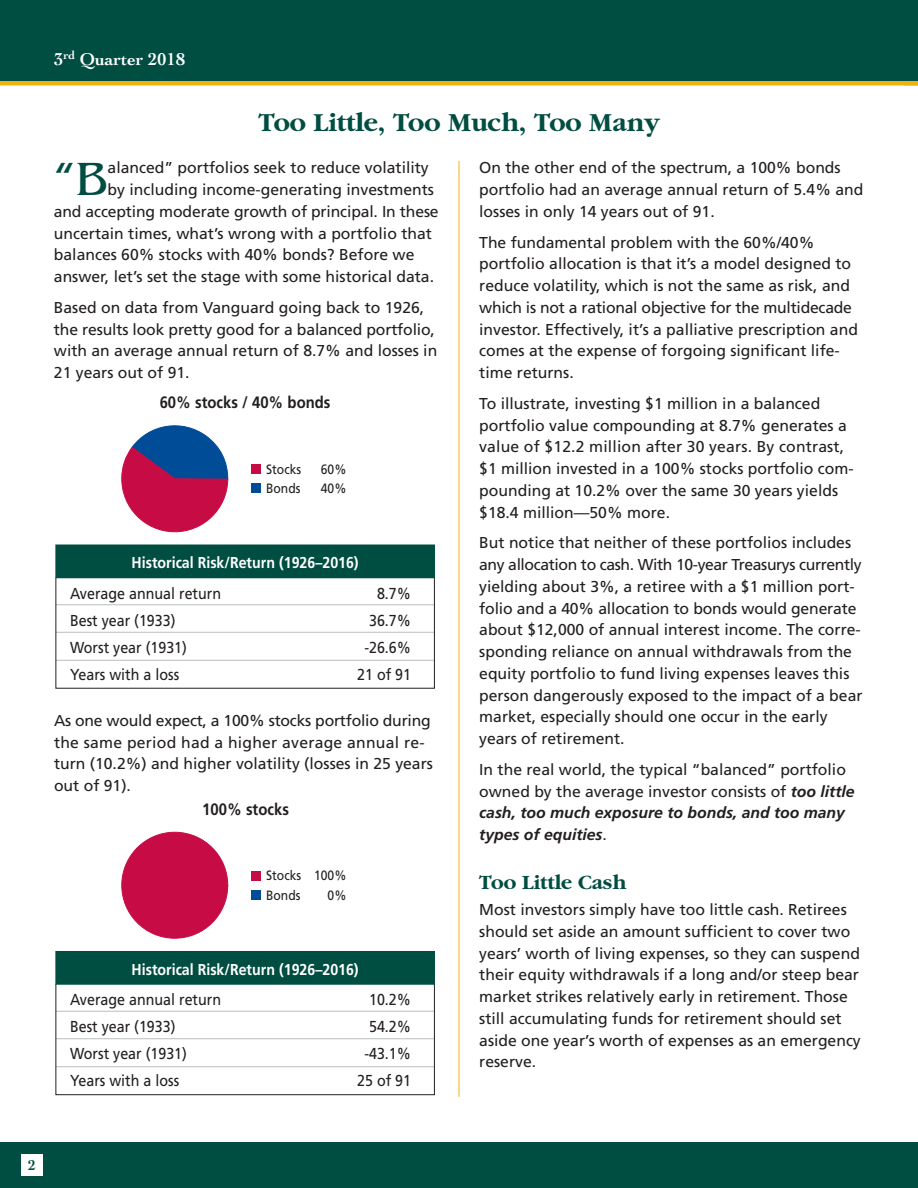
<style>
.page{position:relative;width:918px;height:1188px;background:#fff}
.page>*{position:absolute;margin:0;border:0;box-sizing:border-box;transform-origin:0 0}
.Body_Text{font:48.75px "Benguiat";color:#004d41}
.Headline_1{font:700 27px "Garamond";color:#004d41}
.Subhead{font:700 21px "Garamond";color:#004d41}
.t1{font:700 18px "Cochin LT Std";color:#fff}
.t2{font:700 16.5px "Frutiger";color:#231f20;scale:.9 1}
.t3{font:15.9px "Frutiger";color:#231f20;scale:.9 1}
.Body_Text-2{font:15.75px/21.8px "Frutiger";color:#231f20}
.t4{font:700 15.75px "Frutiger";color:#fff;scale:.9 1}
.t5{font:700 15px "Cochin LT Std";color:#004d41}
.t6{font:13.5px/19.5px "Frutiger";color:#231f20;scale:.9 1}
.s1{font-weight:700;font-style:italic}
</style>
<div class="page">
<div style="left:0;top:0;width:918px;height:83px;background:#004d41"></div>
<div style="left:0;top:81px;width:918px;height:5px;background:#efb310"></div>
<hr style="left:459px;top:161px;width:1px;height:936px;background:#efb211">
<div style="left:0;top:1143px;width:918px;height:45px;background:#004d41"></div>
<div style="left:21px;top:1155px;width:21px;height:21px;background:#fff"></div>
<hr style="left:56px;top:604px;width:379px;height:1px;background:#bcbdc0">
<hr style="left:56px;top:632px;width:379px;height:1px;background:#bcbdc0">
<hr style="left:56px;top:660px;width:379px;height:1px;background:#bcbdc0">
<div style="left:56px;top:577px;width:379px;height:112px;border:1px solid #231f20"></div>
<div style="left:56px;top:545px;width:378px;height:33px;background:#004d41"></div>
<svg style="left:122px;top:425px;width:106px;height:107px"></svg>
<div style="left:251px;top:465px;width:10px;height:9px;background:#c70b45"></div>
<div style="left:251px;top:483px;width:10px;height:10px;background:#004c97"></div>
<hr style="left:56px;top:1011px;width:379px;height:1px;background:#bcbdc0">
<hr style="left:56px;top:1038px;width:379px;height:1px;background:#bcbdc0">
<hr style="left:56px;top:1066px;width:379px;height:1px;background:#bcbdc0">
<div style="left:56px;top:984px;width:379px;height:111px;border:1px solid #231f20"></div>
<div style="left:56px;top:951px;width:378px;height:33px;background:#004d41"></div>
<div style="left:56px;top:951px;width:379px;height:34px;border:1px solid #004d41"></div>
<div style="left:122px;top:832px;width:106px;height:106px;background:#c70b45;border-radius:53px"></div>
<div style="left:251px;top:871px;width:10px;height:10px;background:#c70b45"></div>
<div style="left:251px;top:890px;width:10px;height:10px;background:#004c97"></div>
<p class="t1" style="left:54px;top:48px;width:133px">3<sup>rd</sup> Quarter 2018</p>
<p class="Headline_1" style="left:258px;top:107px;width:403px">Too Little, Too Much, Too Many</p>
<p class="Body_Text" style="left:54px;top:152px;width:55px">“B</p>
<p class="Body_Text-2" style="left:108px;top:157px;width:323px">alanced” portfolios seek to reduce volatility</p>
<p class="Body_Text-2" style="left:108px;top:179px;width:328px">by including income-generating investments</p>
<p class="Body_Text-2" style="left:54px;top:200px;width:386px">and accepting moderate growth of principal. In these</p>
<p class="Body_Text-2" style="left:54px;top:222px;width:380px">uncertain times, what’s wrong with a portfolio that</p>
<p class="Body_Text-2" style="left:54px;top:244px;width:362px">balances 60% stocks with 40% bonds? Before we</p>
<p class="Body_Text-2" style="left:54px;top:266px;width:382px">answer, let’s set the stage with some historical data.</p>
<p class="Body_Text-2" style="left:54px;top:296px;width:385px">Based on data from Vanguard going back to 1926, the results look pretty good for a balanced portfolio, with an average annual return of 8.7% and losses in 21 years out of 91.</p>
<p class="t2" style="left:160px;top:393px;width:191px">60% stocks / 40% bonds</p>
<p class="t6" style="left:266px;top:459px;width:41px">Stocks</p>
<p class="t6" style="left:321px;top:459px;width:30px">60%</p>
<p class="t6" style="left:266px;top:479px;width:40px">Bonds</p>
<p class="t6" style="left:321px;top:479px;width:30px">40%</p>
<p class="t4" style="left:132px;top:554px;width:254px">Historical Risk/Return (1926–2016)</p>
<p class="t3" style="left:70px;top:584px;width:169px">Average annual return</p>
<p class="t3" style="left:377px;top:584px;width:39px">8.7%</p>
<p class="t3" style="left:70px;top:611px;width:119px">Best year (1933)</p>
<p class="t3" style="left:369px;top:611px;width:48px">36.7%</p>
<p class="t3" style="left:70px;top:638px;width:131px">Worst year (1931)</p>
<p class="t3" style="left:364px;top:638px;width:54px">-26.6%</p>
<p class="t3" style="left:70px;top:665px;width:123px">Years with a loss</p>
<p class="t3" style="left:357px;top:665px;width:61px">21 of 91</p>
<p class="Body_Text-2" style="left:54px;top:709px;width:380px">As one would expect, a 100% stocks portfolio during the same period had a higher average annual re&shy;turn (10.2%) and higher volatility (losses in 25 years out of 91).</p>
<p class="t2" style="left:202px;top:799px;width:98px">100% stocks</p>
<p class="t6" style="left:266px;top:865px;width:91px">Stocks 100%<br>Bonds</p>
<p class="t6" style="left:328px;top:885px;width:23px">0%</p>
<p class="t4" style="left:132px;top:960px;width:254px">Historical Risk/Return (1926–2016)</p>
<p class="t3" style="left:70px;top:990px;width:169px">Average annual return</p>
<p class="t3" style="left:369px;top:990px;width:48px">10.2%</p>
<p class="t3" style="left:70px;top:1017px;width:119px">Best year (1933)</p>
<p class="t3" style="left:369px;top:1017px;width:48px">54.2%</p>
<p class="t3" style="left:70px;top:1044px;width:131px">Worst year (1931)</p>
<p class="t3" style="left:364px;top:1044px;width:54px">-43.1%</p>
<p class="t3" style="left:70px;top:1071px;width:123px">Years with a loss</p>
<p class="t3" style="left:357px;top:1071px;width:61px">25 of 91</p>
<p class="Body_Text-2" style="left:479px;top:157px;width:386px">On the other end of the spectrum, a 100% bonds portfolio had an average annual return of 5.4% and losses in only 14 years out of 91.</p>
<p class="Body_Text-2" style="left:479px;top:231px;width:380px">The fundamental problem with the 60%/40% portfolio allocation is that it’s a model designed to reduce volatility, which is not the same as risk, and which is not a rational objective for the multidecade investor. Effectively, it’s a palliative prescription and comes at the expense of forgoing significant life&shy;time returns.</p>
<p class="Body_Text-2" style="left:479px;top:392px;width:376px">To illustrate, investing $1 million in a balanced portfolio value compounding at 8.7% generates a value of $12.2 million after 30 years. By contrast, $1 million invested in a 100% stocks portfolio com&shy;pounding at 10.2% over the same 30 years yields $18.4 million—50% more.</p>
<p class="Body_Text-2" style="left:479px;top:532px;width:385px">But notice that neither of these portfolios includes any allocation to cash. With 10-year Treasurys currently yielding about 3%, a retiree with a $1 million port&shy;folio and a 40% allocation to bonds would generate about $12,000 of annual interest income. The corre&shy;sponding reliance on annual withdrawals from the equity portfolio to fund living expenses leaves this person dangerously exposed to the impact of a bear market, especially should one occur in the early years of retirement.</p>
<p class="Body_Text-2" style="left:479px;top:758px;width:377px">In the real world, the typical “balanced” portfolio owned by the average investor consists of <span class="s1">too little cash, too much exposure to bonds, and too many types of equities</span>.</p>
<p class="Subhead" style="left:479px;top:870px;width:149px">Too Little Cash</p>
<p class="Body_Text-2" style="left:479px;top:899px;width:383px">Most investors simply have too little cash. Retirees should set aside an amount sufficient to cover two years’ worth of living expenses, so they can suspend their equity withdrawals if a long and/or steep bear market strikes relatively early in retirement. Those still accumulating funds for retirement should set aside one year’s worth of expenses as an emergency reserve.</p>
<p class="t5" style="left:28px;top:1156px;width:9px">2</p>
</div>
